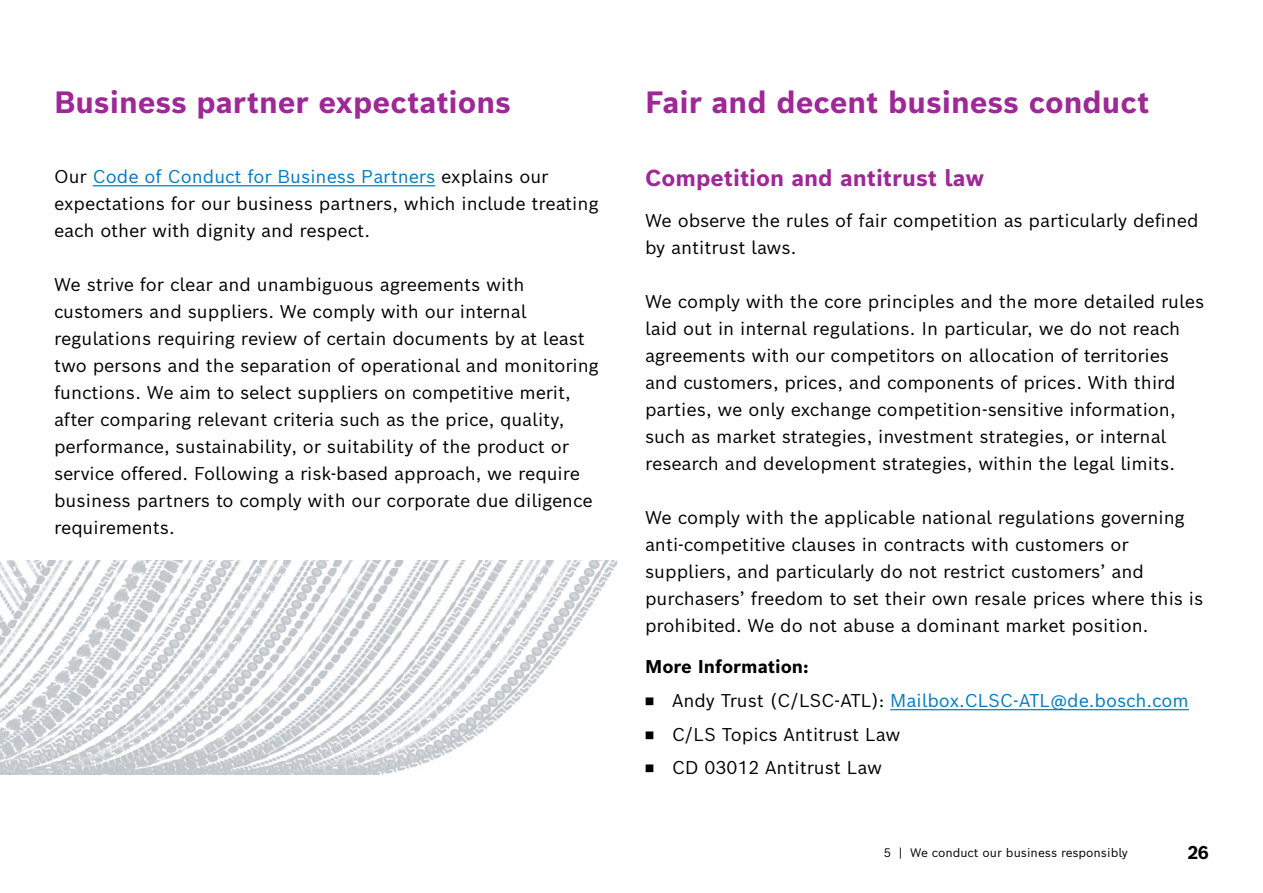
<style>
.page{position:relative;width:1263px;height:893px;background:#fff}
.page>*{position:absolute;margin:0;border:0;box-sizing:border-box;transform-origin:0 0}
.t1{font:700 30px "Bosch Sans";color:#9e2896}
.t2{font:700 22.5px "Bosch Sans";color:#9e2896}
.t3{font:18px/27px "Bosch Sans";color:#000}
.t4{font:700 18px "Bosch Sans";color:#000}
.t5{font:12px "Bosch Sans";color:#000}
.s1{color:#007bc0}
</style>
<div class="page">
<hr style="left:93px;top:185px;width:342px;height:1px;background:#007bc0">
<hr style="left:890px;top:709px;width:299px;height:1px;background:#007bc0">
<img style="left:0;top:561px;width:618px;height:213px">
<h2 class="t1" style="left:54px;top:77px;width:459px">Business partner expectations</h2>
<p class="t3" style="left:54px;top:161px;width:546px">Our <span class="s1">Code of Conduct for Business Partners</span> explains our expectations for our business partners, which include treating each other with dignity and respect.</p>
<p class="t3" style="left:54px;top:269px;width:546px">We strive for clear and unambiguous agreements with customers and suppliers. We comply with our internal regulations requiring review of certain documents by at least two persons and the separation of operational and monitoring functions. We aim to select suppliers on competitive merit, after comparing relevant criteria such as the price, quality, performance, sustainability, or suitability of the product or</p>
<p class="t3" style="left:54px;top:458px;width:528px">service offered. Following a risk-based approach, we require</p>
<p class="t3" style="left:54px;top:485px;width:540px">business partners to comply with our corporate due diligence requirements.</p>
<h2 class="t1" style="left:645px;top:77px;width:506px">Fair and decent business conduct</h2>
<h3 class="t2" style="left:645px;top:159px;width:341px">Competition and antitrust law</h3>
<p class="t3" style="left:645px;top:205px;width:555px">We observe the rules of fair competition as particularly defined</p>
<p class="t3" style="left:645px;top:232px;width:153px">by antitrust laws.</p>
<p class="t3" style="left:645px;top:286px;width:561px">We comply with the core principles and the more detailed rules laid out in internal regulations. In particular, we do not reach agreements with our competitors on allocation of territories and customers, prices, and components of prices. With third</p>
<p class="t3" style="left:645px;top:394px;width:532px">parties, we only exchange competition-sensitive information,</p>
<p class="t3" style="left:645px;top:421px;width:532px">such as market strategies, investment strategies, or internal research and development strategies, within the legal limits.</p>
<p class="t3" style="left:645px;top:502px;width:541px">We comply with the applicable national regulations governing</p>
<p class="t3" style="left:645px;top:529px;width:485px">anti-competitive clauses in contracts with customers or</p>
<p class="t3" style="left:645px;top:556px;width:560px">suppliers, and particularly do not restrict customers’ and purchasers’ freedom to set their own resale prices where this is prohibited. We do not abuse a dominant market position.</p>
<h4 class="t4" style="left:645px;top:651px;width:165px">More Information:</h4>
<p class="t3" style="left:645px;top:682px;width:545px;line-height:33.8px">◾ Andy Trust (C/LSC-ATL): <span class="s1">Mailbox.CLSC-ATL@de.bosch.com </span>◾ C/LS Topics Antitrust Law<br>◾ CD 03012 Antitrust Law</p>
<p class="t5" style="left:884px;top:843px;width:246px">5 | We conduct our business responsibly</p>
<p class="t4" style="left:1187px;top:837px;width:23px">26</p>
</div>
